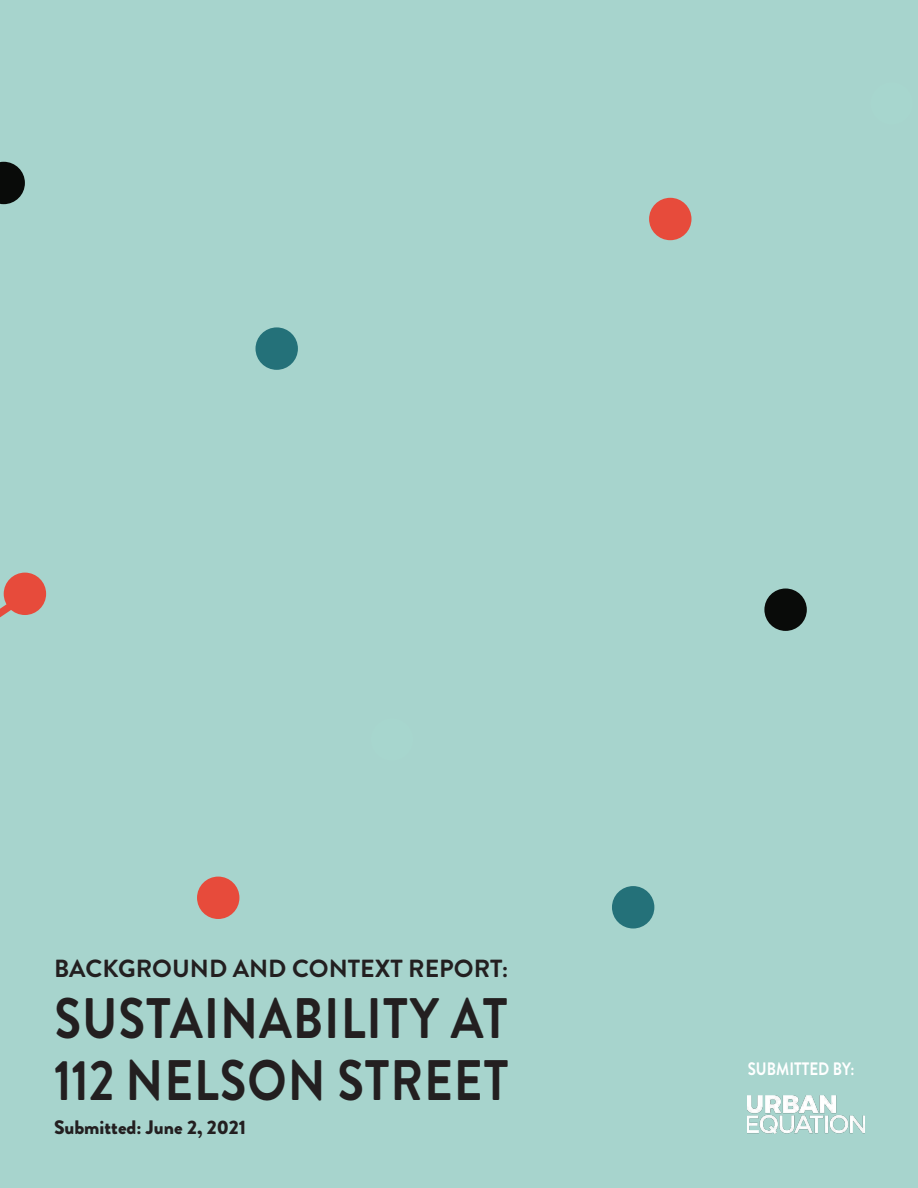
<style>
.page{position:relative;width:918px;height:1188px;background:#a7d4cd}
.page>*{position:absolute;margin:0;border:0;box-sizing:border-box;transform-origin:0 0}
.t1{font:700 57px/61.5px "Brandon Grotesque";letter-spacing:.02em;color:#231f20;scale:.87 1}
.t2{font:700 24.75px "Brandon Grotesque";color:#231f20}
.t3{font:900 19.5px "Brandon Grotesque";color:#231f20}
.t4{font:700 18px "Brandon Grotesque";color:#fff;scale:.84 1}
</style>
<div class="page">
<svg style="left:0;top:595px;width:20px;height:22px"></svg>
<div style="left:256px;top:327px;width:42px;height:43px;background:#247179;border-radius:50%"></div>
<div style="left:764px;top:589px;width:43px;height:42px;background:#090b09;border-radius:50%"></div>
<div style="left:649px;top:198px;width:42px;height:42px;background:#e74b3b;border-radius:50%"></div>
<div style="left:612px;top:886px;width:42px;height:42px;background:#247179;border-radius:50%"></div>
<div style="left:197px;top:877px;width:42px;height:42px;background:#e74b3b;border-radius:50%"></div>
<div style="left:4px;top:573px;width:42px;height:42px;background:#e74b3b;border-radius:50%"></div>
<svg style="left:0;top:162px;width:25px;height:42px"></svg>
<img style="left:748px;top:1096px;width:116px;height:38px">
<p class="t2" style="left:54px;top:956px;width:456px">BACKGROUND AND CONTEXT REPORT:</p>
<p class="t1" style="left:54px;top:991px;width:524px">SUSTAINABILITY AT<br>112 NELSON STREET</p>
<p class="t3" style="left:54px;top:1119px;width:194px">Submitted: June 2, 2021</p>
<p class="t4" style="left:748px;top:1059px;width:129px">SUBMITTED BY:</p>
</div>
